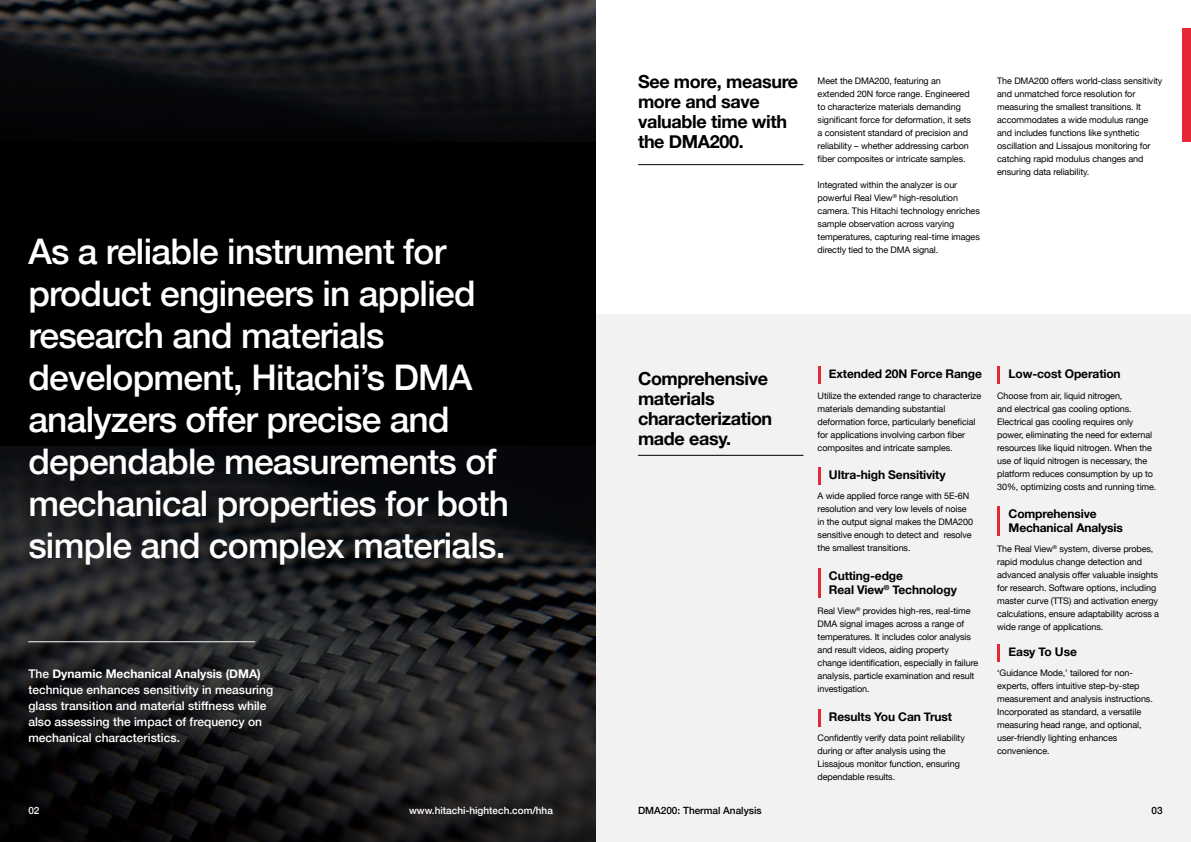
<style>
.page{position:relative;width:1191px;height:842px;background:#fff}
.page>*{position:absolute;margin:0;border:0;box-sizing:border-box;transform-origin:0 0}
.t1{font:500 35.3px/42px "Helvetica Neue";letter-spacing:-.02em;color:#fff}
.t2{font:700 18px/20px "Helvetica Neue";letter-spacing:-.02em;color:#000}
.t3{font:500 12px/16px "Helvetica Neue";color:#fff}
.t4{font:700 12px/14px "Helvetica Neue";letter-spacing:-.01em;color:#000}
.t5{font:500 10px "Helvetica Neue";color:#fff}
.t6{font:500 10px "Helvetica Neue";color:#000}
.t7{font:9px/13px "Helvetica Neue";letter-spacing:-.01em;color:#000}
.s1{font-weight:700}
</style>
<div class="page">
<div style="left:595px;top:315px;width:596px;height:527px;background:#f2f2f2"></div>
<div style="left:0;top:51px;width:595px;height:527px;background:#000"></div>
<svg style="left:0;top:446px;width:595px;height:396px;background:#1a1a1c"></svg>
<svg style="left:0;top:0;width:595px;height:142px"></svg>
<hr style="left:28px;top:641px;width:227px;height:1px;background:#fff">
<hr style="left:638px;top:164px;width:165px;height:1px;background:#000">
<hr style="left:638px;top:455px;width:165px;height:1px;background:#000">
<div style="left:1182px;top:28px;width:9px;height:114px;background:#e62735"></div>
<hr style="left:817px;top:568px;width:3px;height:30px;background:#e62735">
<hr style="left:997px;top:506px;width:3px;height:30px;background:#e62735">
<hr style="left:817px;top:367px;width:3px;height:17px;background:#e62735">
<hr style="left:997px;top:367px;width:3px;height:17px;background:#e62735">
<hr style="left:817px;top:709px;width:3px;height:17px;background:#e62735">
<hr style="left:997px;top:644px;width:3px;height:18px;background:#e62735">
<hr style="left:817px;top:467px;width:3px;height:18px;background:#e62735">
<h1 class="t1" style="left:28px;top:227px;width:482px">As a reliable instrument for product engineers in applied research and materials development, Hitachi’s DMA analyzers offer precise and dependable measurements of mechanical properties for both simple and complex materials.</h1>
<h3 class="t3" style="left:28px;top:665px;width:246px">The <span class="s1">Dynamic Mechanical Analysis (DMA) </span>technique enhances sensitivity in measuring glass transition and material stiffness while also assessing the impact of frequency on mechanical characteristics.</h3>
<h2 class="t2" style="left:638px;top:72px;width:162px">See more, measure more and save valuable time with the DMA200.</h2>
<p class="t7" style="left:817px;top:75px;width:155px">Meet the DMA200, featuring an extended 20N force range. Engineered to characterize materials demanding significant force for deformation, it sets a consistent standard of precision and reliability – whether addressing carbon fiber composites or intricate samples.</p>
<p class="t7" style="left:817px;top:178px;width:164px">Integrated within the analyzer is our powerful Real View<sup>®</sup> high-resolution camera. This Hitachi technology enriches sample observation across varying temperatures, capturing real-time images directly tied to the DMA signal.</p>
<p class="t7" style="left:997px;top:74px;width:167px">The DMA200 offers world-class sensitivity and unmatched force resolution for measuring the smallest transitions. It accommodates a wide modulus range and includes functions like synthetic oscillation and Lissajous monitoring for catching rapid modulus changes and ensuring data reliability.</p>
<h2 class="t2" style="left:638px;top:369px;width:136px">Comprehensive materials characterization made easy.</h2>
<h3 class="t4" style="left:829px;top:367px;width:155px">Extended 20N Force Range</h3>
<h3 class="t4" style="left:1008px;top:367px;width:114px">Low-cost Operation</h3>
<p class="t7" style="left:817px;top:389px;width:165px">Utilize the extended range to characterize materials demanding substantial deformation force, particularly beneficial for applications involving carbon fiber composites and intricate samples.</p>
<p class="t7" style="left:997px;top:389px;width:161px">Choose from air, liquid nitrogen,<br>and electrical gas cooling options.<br>Electrical gas cooling requires only power, eliminating the need for external resources like liquid nitrogen. When the use of liquid nitrogen is necessary, the platform reduces consumption by up to 30%, optimizing costs and running time.</p>
<h3 class="t4" style="left:829px;top:468px;width:118px">Ultra-high Sensitivity</h3>
<p class="t7" style="left:817px;top:490px;width:157px">A wide applied force range with 5E-6N resolution and very low levels of noise in the output signal makes the DMA200 sensitive enough to detect and resolve the smallest transitions.</p>
<h3 class="t4" style="left:1008px;top:507px;width:116px">Comprehensive<br>Mechanical Analysis</h3>
<p class="t7" style="left:997px;top:543px;width:163px">The Real View<sup>®</sup> system, diverse probes, rapid modulus change detection and advanced analysis offer valuable insights for research. Software options, including master curve (TTS) and activation energy calculations, ensure adaptability across a wide range of applications.</p>
<h3 class="t4" style="left:829px;top:569px;width:129px">Cutting-edge<br>Real View<sup>®</sup> Technology</h3>
<p class="t7" style="left:817px;top:605px;width:162px">Real View<sup>®</sup> provides high-res, real-time DMA signal images across a range of temperatures. It includes color analysis and result videos, aiding property change identification, especially in failure analysis, particle examination and result investigation.</p>
<h3 class="t4" style="left:1008px;top:645px;width:70px">Easy To Use</h3>
<p class="t7" style="left:997px;top:667px;width:157px">‘Guidance Mode,’ tailored for non&shy;experts, offers intuitive step-by-step measurement and analysis instructions.<br>Incorporated as standard, a versatile measuring head range, and optional, user-friendly lighting enhances convenience.</p>
<h3 class="t4" style="left:829px;top:709px;width:125px">Results You Can Trust</h3>
<p class="t7" style="left:817px;top:731px;width:149px">Confidently verify data point reliability during or after analysis using the Lissajous monitor function, ensuring dependable results.</p>
<p class="t5" style="left:28px;top:802px;width:13px">02</p>
<p class="t5" style="left:409px;top:802px;width:145px">www.hitachi-hightech.com/hha</p>
<p class="t6" style="left:638px;top:802px;width:125px">DMA200: Thermal Analysis</p>
<p class="t6" style="left:1151px;top:802px;width:13px">03</p>
</div>
